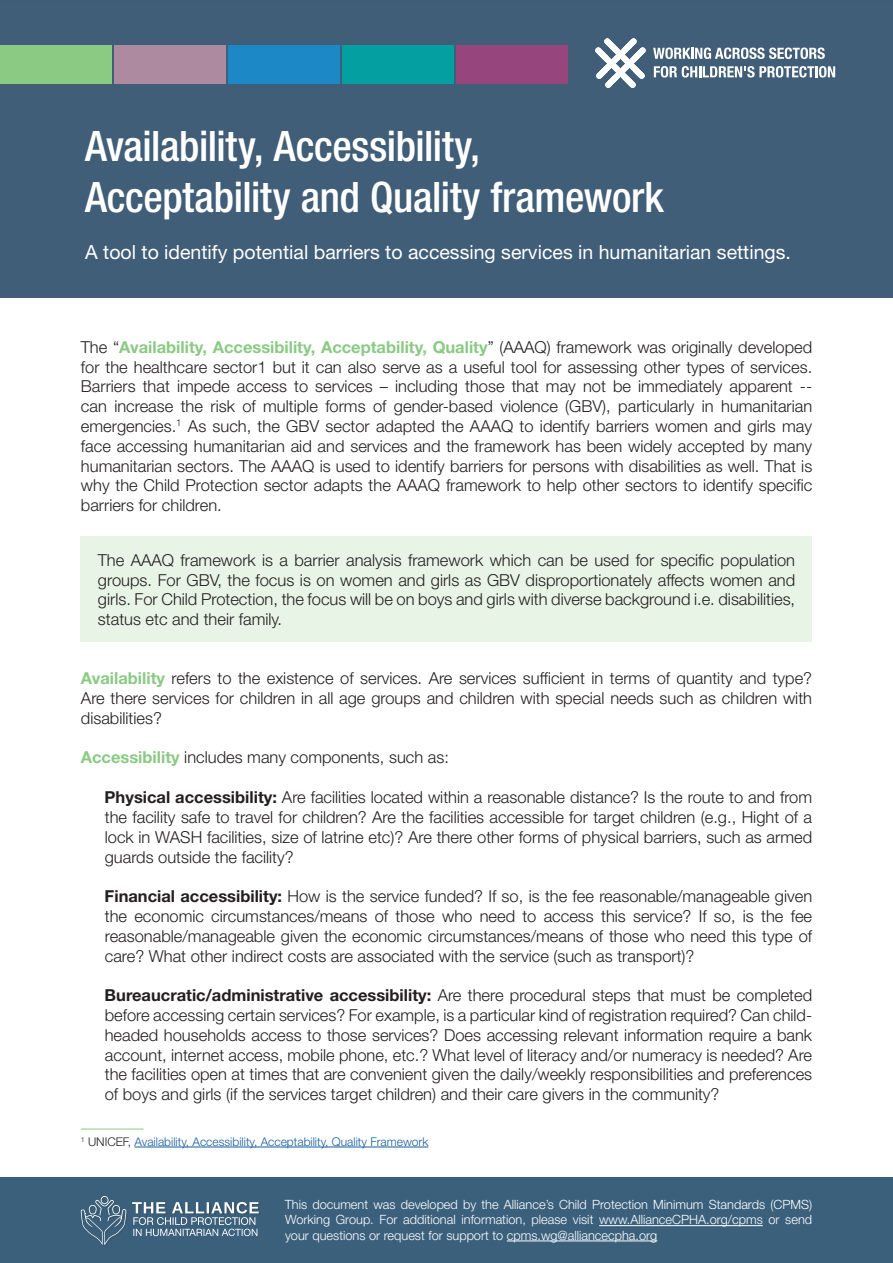
<style>
.page{position:relative;width:893px;height:1263px;background:#fff}
.page>*{position:absolute;margin:0;border:0;box-sizing:border-box;transform-origin:0 0}
.Body_text{font:500 condensed 42px "Helvetica Neue LT Std";letter-spacing:-.01em;color:#fff}
.t1{font:19.5px "Helvetica Neue LT Std";color:#fff}
.t2{font:300 16.5px/19.8px "Helvetica Neue LT Std";color:#231f20;text-align:justify}
.t3{font:300 12.75px/15.3px "Helvetica Neue LT Std";color:#fff;text-align:justify}
.t4{font:300 12px "Helvetica Neue LT Std";color:#175d9e}
.s1{font-weight:700;color:#8aca83}
.s2{font-weight:700}
.s3{color:#231f20}
</style>
<div class="page">
<div style="left:0;top:0;width:893px;height:299px;background:#415e78"></div>
<div style="left:342px;top:46px;width:111px;height:38px;background:#039fa1"></div>
<div style="left:457px;top:46px;width:111px;height:38px;background:#97467d"></div>
<div style="left:0;top:46px;width:111px;height:38px;background:#8aca83"></div>
<div style="left:114px;top:46px;width:111px;height:38px;background:#ae8aa0"></div>
<div style="left:229px;top:46px;width:111px;height:38px;background:#1d88c6"></div>
<div style="left:81px;top:536px;width:731px;height:105px;background:#e8f4e6"></div>
<div style="left:0;top:1178px;width:893px;height:85px;background:#3b607c"></div>
<hr style="left:599px;top:1225px;width:164px;height:1px;background:#fff">
<hr style="left:507px;top:1240px;width:150px;height:1px;background:#fff">
<svg style="left:595px;top:38px;width:51px;height:50px"></svg>
<svg style="left:653px;top:48px;width:172px;height:11px"></svg>
<svg style="left:654px;top:66px;width:181px;height:12px"></svg>
<svg style="left:81px;top:1196px;width:45px;height:49px"></svg>
<svg style="left:132px;top:1202px;width:127px;height:34px"></svg>
<hr style="left:134px;top:1147px;width:294px;height:1px;background:#175d9e">
<hr style="left:81px;top:1129px;width:63px;height:1px;background:#8aca83">
<p class="Body_text" style="left:85px;top:122px;width:397px">Availability, Accessibility,</p>
<p class="Body_text" style="left:85px;top:172px;width:580px">Acceptability and Quality framework</p>
<p class="t1" style="left:85px;top:241px;width:707px">A tool to identify potential barriers to accessing services in humanitarian settings.</p>
<p class="t2" style="left:81px;top:337px;width:733px">The “<span class="s1">Availability, Accessibility, Acceptability, Quality</span>” (AAAQ) framework was originally developed for the healthcare sector1 but it can also serve as a useful tool for assessing other types of services.<br>Barriers that impede access to services – including those that may not be immediately apparent -- can increase the risk of multiple forms of gender-based violence (GBV), particularly in humanitarian emergencies.<sup>1</sup> As such, the GBV sector adapted the AAAQ to identify barriers women and girls may face accessing humanitarian aid and services and the framework has been widely accepted by many humanitarian sectors. The AAAQ is used to identify barriers for persons with disabilities as well. That is why the Child Protection sector adapts the AAAQ framework to help other sectors to identify specific barriers for children.</p>
<p class="t2" style="left:98px;top:550px;width:699px">The AAAQ framework is a barrier analysis framework which can be used for specific population groups. For GBV, the focus is on women and girls as GBV disproportionately affects women and girls. For Child Protection, the focus will be on boys and girls with diverse background i.e. disabilities, status etc and their family.</p>
<p class="t2" style="left:81px;top:668px;width:733px"><span class="s1">Availability</span> refers to the existence of services. Are services sufficient in terms of quantity and type?<br>Are there services for children in all age groups and children with special needs such as children with disabilities?</p>
<p class="t2" style="left:81px;top:747px;width:370px"><span class="s1">Accessibility</span> includes many components, such as:</p>
<p class="t2" style="left:105px;top:787px;width:709px"><span class="s2">Physical accessibility:</span> Are facilities located within a reasonable distance? Is the route to and from the facility safe to travel for children? Are the facilities accessible for target children (e.g., Hight of a lock in WASH facilities, size of latrine etc)? Are there other forms of physical barriers, such as armed guards outside the facility?</p>
<p class="t2" style="left:105px;top:886px;width:709px"><span class="s2">Financial accessibility:</span> How is the service funded? If so, is the fee reasonable/manageable given the economic circumstances/means of those who need to access this service? If so, is the fee reasonable/manageable given the economic circumstances/means of those who need this type of care? What other indirect costs are associated with the service (such as transport)?</p>
<p class="t2" style="left:105px;top:985px;width:709px"><span class="s2">Bureaucratic/administrative accessibility:</span> Are there procedural steps that must be completed before accessing certain services? For example, is a particular kind of registration required? Can child&shy;headed households access to those services? Does accessing relevant information require a bank account, internet access, mobile phone, etc.? What level of literacy and/or numeracy is needed? Are the facilities open at times that are convenient given the daily/weekly responsibilities and preferences of boys and girls (if the services target children) and their care givers in the community?</p>
<p class="t4" style="left:81px;top:1134px;width:349px"><sup>1</sup> <span class="s3">UNICEF,</span> Availability, Accessibility, Acceptability, Quality Framework</p>
<p class="t3" style="left:285px;top:1196px;width:529px">This document was developed by the Alliance’s Child Protection Minimum Standards (CPMS)<br>Working Group. For additional information, please visit www.AllianceCPHA.org/cpms or send your questions or request for support to cpms.wg@alliancecpha.org</p>
</div>
